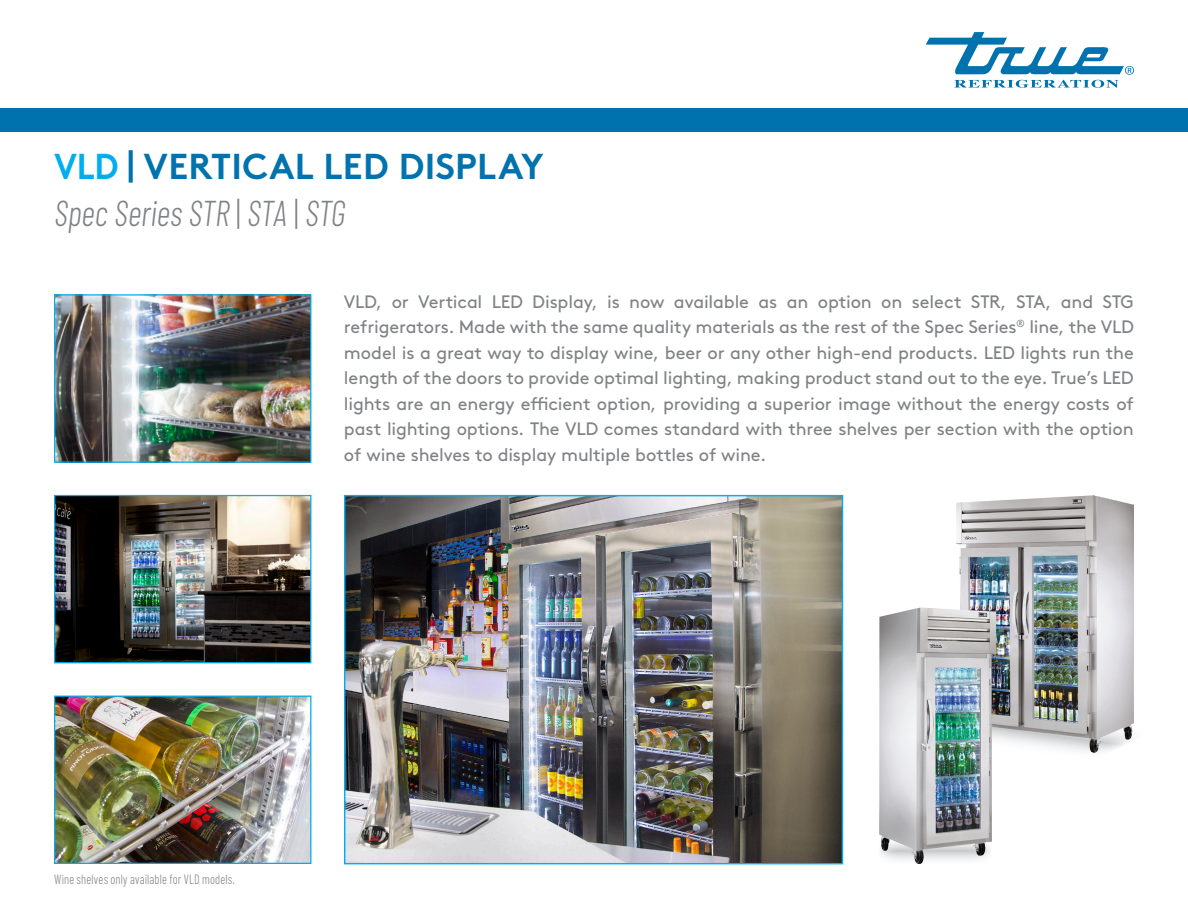
<style>
.page{position:relative;width:1188px;height:918px;background:#fff}
.page>*{position:absolute;margin:0;border:0;box-sizing:border-box;transform-origin:0 0}
.t1{font:700 36px "Brown Std";letter-spacing:.01em;color:#0073ae;scale:.94 1}
.t2{font:italic 300 36px "Barlow Condensed";color:#808285;scale:.94 1}
.t3{font:18px/25.5px "Brown Std";letter-spacing:-.005em;color:#808285;text-align:justify}
.Footers{font:300 13.5px "Barlow Condensed";letter-spacing:.015em;color:#808285;scale:.9 1}
.s1{color:#00aeef}
.s2{font-style:normal}
</style>
<div class="page">
<div style="left:0;top:108px;width:1188px;height:24px;background:#0073ae"></div>
<svg style="left:926px;top:32px;width:208px;height:56px"></svg>
<img style="left:346px;top:497px;width:495px;height:365px">
<img style="left:56px;top:497px;width:253px;height:164px">
<div style="left:54px;top:495px;width:257px;height:168px;border:1px solid #00aeef"></div>
<img style="left:56px;top:296px;width:253px;height:165px">
<div style="left:54px;top:294px;width:257px;height:169px;border:1px solid #00aeef"></div>
<img style="left:56px;top:698px;width:253px;height:164px">
<div style="left:54px;top:696px;width:257px;height:168px;border:1px solid #00aeef"></div>
<img style="left:956px;top:495px;width:178px;height:258px">
<img style="left:879px;top:607px;width:117px;height:257px">
<p class="t1" style="left:54px;top:144px;width:522px"><span class="s1">VLD</span> | VERTICAL LED DISPLAY</p>
<p class="t2" style="left:54px;top:191px;width:311px">Spec Series STR <span class="s2">|</span> STA <span class="s2">|</span> STG</p>
<p class="t3" style="left:344px;top:289px;width:792px">VLD, or Vertical LED Display, is now available as an option on select STR, STA, and STG refrigerators. Made with the same quality materials as the rest of the Spec Series<sup>®</sup> line, the VLD model is a great way to display wine, beer or any other high-end products. LED lights run the length of the doors to provide optimal lighting, making product stand out to the eye. True’s LED lights are an energy efficient option, providing a superior image without the energy costs of past lighting options. The VLD comes standard with three shelves per section with the option of wine shelves to display multiple bottles of wine.</p>
<p class="Footers" style="left:54px;top:870px;width:203px">Wine shelves only available for VLD models.</p>
</div>
